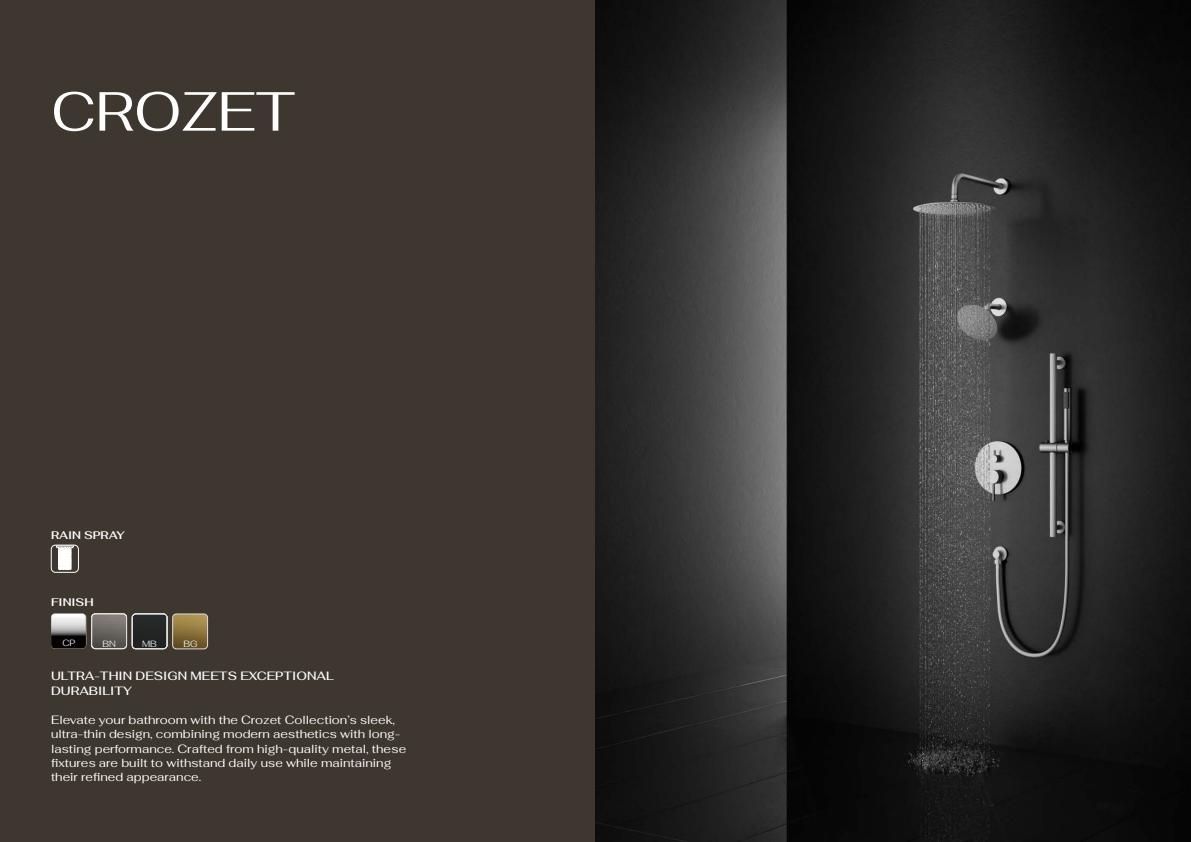
<style>
.page{position:relative;width:1191px;height:842px;background:#fff}
.page>*{position:absolute;margin:0;border:0;box-sizing:border-box;transform-origin:0 0}
.t1{font:55px "Fahkwang";color:#fff}
.t2{font:12px/14.4px "Fahkwang";color:#fff}
.t3{font:500 12px/14.4px "Fahkwang";color:#fff}
.t4{font:600 11px "Fahkwang";color:#fff}
.t5{font:300 9px "Fahkwang";color:#fff}
</style>
<div class="page">
<div style="left:0;top:0;width:595px;height:842px;background:#3d3730"></div>
<div style="left:51px;top:545px;width:28px;height:27px;border:1px solid #fff;border-radius:4px"></div>
<svg style="left:56px;top:545px;width:18px;height:25px"></svg>
<img style="left:173px;top:614px;width:35px;height:35px">
<div style="left:172px;top:614px;width:36px;height:35px;border:1px solid #dcdddd;border-radius:4px"></div>
<svg style="left:51px;top:613px;width:116px;height:36px;background:#636260"></svg>
<img style="left:595px;top:0;width:596px;height:842px">
<h1 class="t1" style="left:51px;top:64px;width:245px">CROZET</h1>
<p class="t4" style="left:51px;top:525px;width:75px">RAIN SPRAY</p>
<p class="t4" style="left:51px;top:593px;width:44px">FINISH</p>
<p class="t5" style="left:62px;top:636px;width:14px">CP</p>
<p class="t5" style="left:103px;top:636px;width:15px">BN</p>
<p class="t5" style="left:142px;top:637px;width:16px">MB</p>
<p class="t5" style="left:184px;top:637px;width:15px">BG</p>
<p class="t3" style="left:51px;top:669px;width:284px">ULTRA-THIN DESIGN MEETS EXCEPTIONAL<br>DURABILITY</p>
<p class="t2" style="left:51px;top:712px;width:357px">Elevate your bathroom with the Crozet Collection’s sleek, ultra-thin design, combining modern aesthetics with long&shy;lasting performance. Crafted from high-quality metal, these fixtures are built to withstand daily use while maintaining their refined appearance.</p>
</div>
